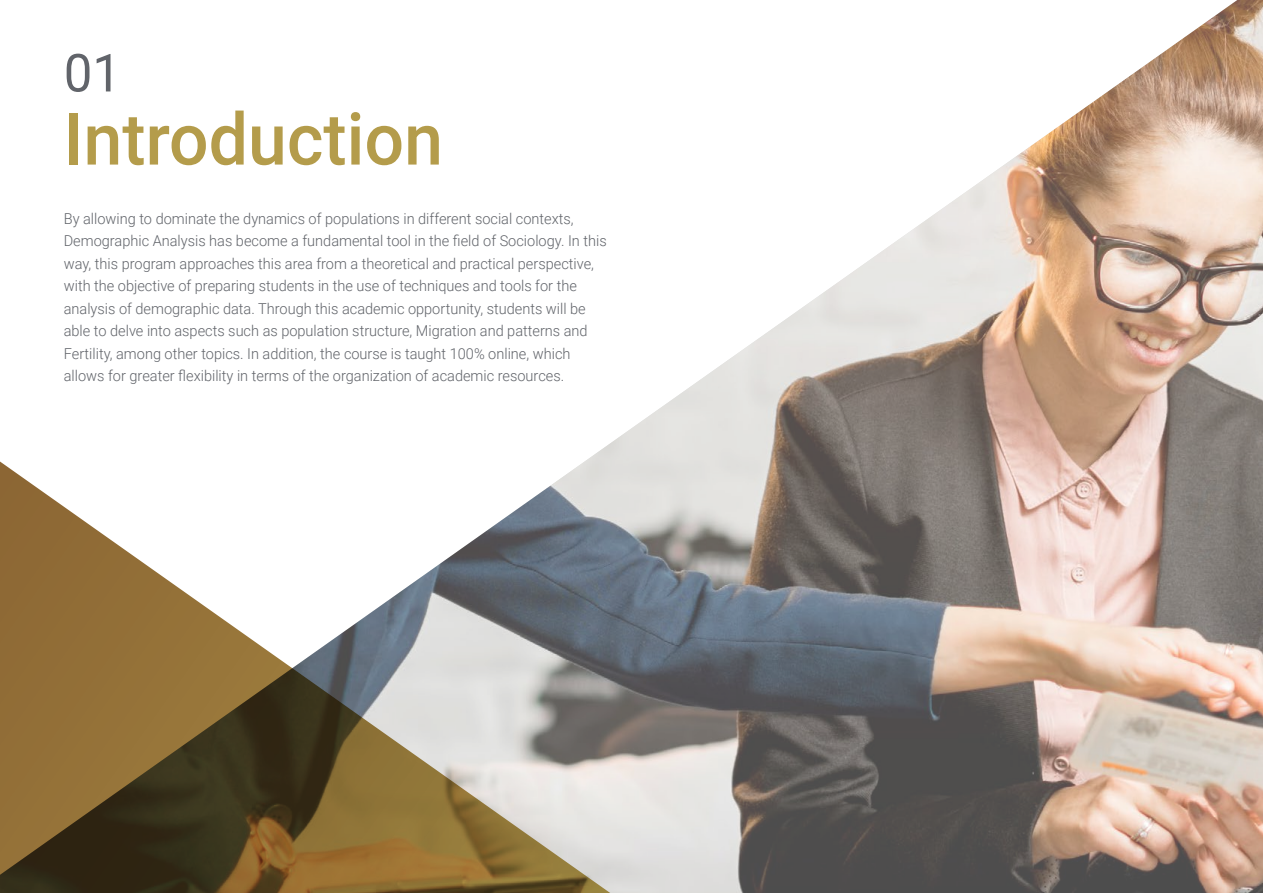
<style>
.page{position:relative;width:1263px;height:893px;background:#fff}
.page>*{position:absolute;margin:0;border:0;box-sizing:border-box;transform-origin:0 0}
.t1{font:500 72px "Roboto";color:#b49c4b}
.t2{font:52.5px "Roboto";color:#61646a}
.t3{font:300 15px/22.5px "Roboto";color:#61646a}
</style>
<div class="page">
<img style="left:607px;top:0;width:656px;height:893px">
<svg style="left:0;top:446px;width:640px;height:447px"></svg>
<h2 class="t2" style="left:64px;top:36px;width:59px">01</h2>
<h1 class="t1" style="left:64px;top:89px;width:381px">Introduction</h1>
<p class="t3" style="left:64px;top:207px;width:544px">By allowing to dominate the dynamics of populations in different social contexts, Demographic Analysis has become a fundamental tool in the field of Sociology. In this way, this program approaches this area from a theoretical and practical perspective, with the objective of preparing students in the use of techniques and tools for the analysis of demographic data. Through this academic opportunity, students will be able to delve into aspects such as population structure, Migration and patterns and Fertility, among other topics. In addition, the course is taught 100% online, which allows for greater flexibility in terms of the organization of academic resources.</p>
</div>
